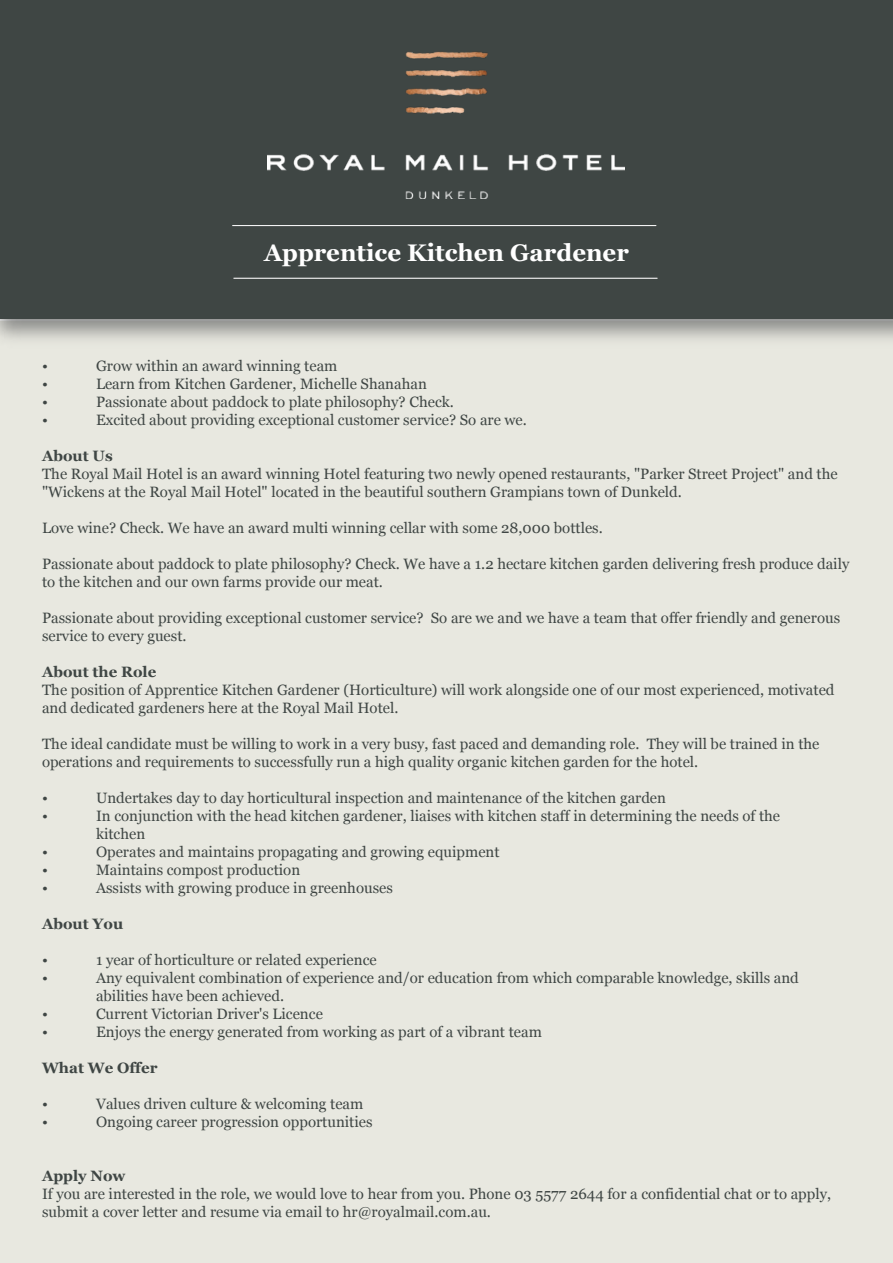
<style>
.page{position:relative;width:893px;height:1263px;background:#fff}
.page>*{position:absolute;margin:0;border:0;box-sizing:border-box;transform-origin:0 0}
.t1{font:700 24px "Georgia";color:#fff}
.t2{font:15px/18px "Georgia";color:#3f4644}
.t3{font:700 15px "Georgia";color:#3f4644}
</style>
<div class="page">
<div style="left:0;top:321px;width:893px;height:942px;background:#e8e8e0"></div>
<div style="left:0;top:0;width:893px;height:319px;background:#3f4644"></div>
<hr style="left:232px;top:225px;width:424px;height:1px;background:#fff">
<img style="left:267px;top:51px;width:357px;height:147px">
<hr style="left:234px;top:278px;width:423px;height:1px;background:#fff">
<h1 class="t1" style="left:264px;top:235px;width:366px">Apprentice Kitchen Gardener</h1>
<p class="t2" style="left:42px;top:356px;width:7px">•</p>
<p class="t2" style="left:96px;top:356px;width:243px">Grow within an award winning team</p>
<p class="t2" style="left:42px;top:374px;width:7px">•</p>
<p class="t2" style="left:96px;top:374px;width:332px">Learn from Kitchen Gardener, Michelle Shanahan</p>
<p class="t2" style="left:42px;top:392px;width:7px">•</p>
<p class="t2" style="left:96px;top:392px;width:359px">Passionate about paddock to plate philosophy? Check.</p>
<p class="t2" style="left:42px;top:410px;width:7px">•</p>
<p class="t2" style="left:96px;top:410px;width:432px">Excited about providing exceptional customer service? So are we.</p>
<p class="t3" style="left:42px;top:444px;width:72px">About Us</p>
<p class="t2" style="left:42px;top:464px;width:797px">The Royal Mail Hotel is an award winning Hotel featuring two newly opened restaurants, "Parker Street Project" and the "Wickens at the Royal Mail Hotel" located in the beautiful southern Grampians town of Dunkeld.</p>
<p class="t2" style="left:42px;top:518px;width:562px">Love wine? Check. We have an award multi winning cellar with some 28,000 bottles.</p>
<p class="t2" style="left:42px;top:554px;width:809px">Passionate about paddock to plate philosophy? Check. We have a 1.2 hectare kitchen garden delivering fresh produce daily to the kitchen and our own farms provide our meat.</p>
<p class="t2" style="left:42px;top:608px;width:800px">Passionate about providing exceptional customer service? So are we and we have a team that offer friendly and generous service to every guest.</p>
<p class="t3" style="left:42px;top:660px;width:116px">About the Role</p>
<p class="t2" style="left:42px;top:680px;width:794px">The position of Apprentice Kitchen Gardener (Horticulture) will work alongside one of our most experienced, motivated and dedicated gardeners here at the Royal Mail Hotel.</p>
<p class="t2" style="left:42px;top:734px;width:779px">The ideal candidate must be willing to work in a very busy, fast paced and demanding role. They will be trained in the operations and requirements to successfully run a high quality organic kitchen garden for the hotel.</p>
<p class="t2" style="left:42px;top:788px;width:7px">•</p>
<p class="t2" style="left:96px;top:788px;width:572px">Undertakes day to day horticultural inspection and maintenance of the kitchen garden</p>
<p class="t2" style="left:42px;top:806px;width:7px">•</p>
<p class="t2" style="left:96px;top:806px;width:686px">In conjunction with the head kitchen gardener, liaises with kitchen staff in determining the needs of the kitchen</p>
<p class="t2" style="left:42px;top:842px;width:7px">•</p>
<p class="t2" style="left:96px;top:842px;width:405px">Operates and maintains propagating and growing equipment</p>
<p class="t2" style="left:42px;top:860px;width:7px">•</p>
<p class="t2" style="left:96px;top:860px;width:206px">Maintains compost production</p>
<p class="t2" style="left:42px;top:878px;width:7px">•</p>
<p class="t2" style="left:96px;top:878px;width:298px">Assists with growing produce in greenhouses</p>
<p class="t3" style="left:42px;top:912px;width:83px">About You</p>
<p class="t2" style="left:42px;top:950px;width:7px">•</p>
<p class="t2" style="left:96px;top:950px;width:282px">1 year of horticulture or related experience</p>
<p class="t2" style="left:42px;top:968px;width:7px">•</p>
<p class="t2" style="left:96px;top:968px;width:704px">Any equivalent combination of experience and/or education from which comparable knowledge, skills and abilities have been achieved.</p>
<p class="t2" style="left:42px;top:1004px;width:7px">•</p>
<p class="t2" style="left:96px;top:1004px;width:228px">Current Victorian Driver's Licence</p>
<p class="t2" style="left:42px;top:1022px;width:7px">•</p>
<p class="t2" style="left:96px;top:1022px;width:447px">Enjoys the energy generated from working as part of a vibrant team</p>
<p class="t3" style="left:42px;top:1056px;width:117px">What We Offer</p>
<p class="t2" style="left:42px;top:1094px;width:7px">•</p>
<p class="t2" style="left:96px;top:1094px;width:269px">Values driven culture &amp; welcoming team</p>
<p class="t2" style="left:42px;top:1112px;width:7px">•</p>
<p class="t2" style="left:96px;top:1112px;width:278px">Ongoing career progression opportunities</p>
<p class="t3" style="left:42px;top:1164px;width:85px">Apply Now</p>
<p class="t2" style="left:42px;top:1184px;width:791px">If you are interested in the role, we would love to hear from you. Phone 03 5577 2644 for a confidential chat or to apply, submit a cover letter and resume via email to hr@royalmail.com.au.</p>
</div>
